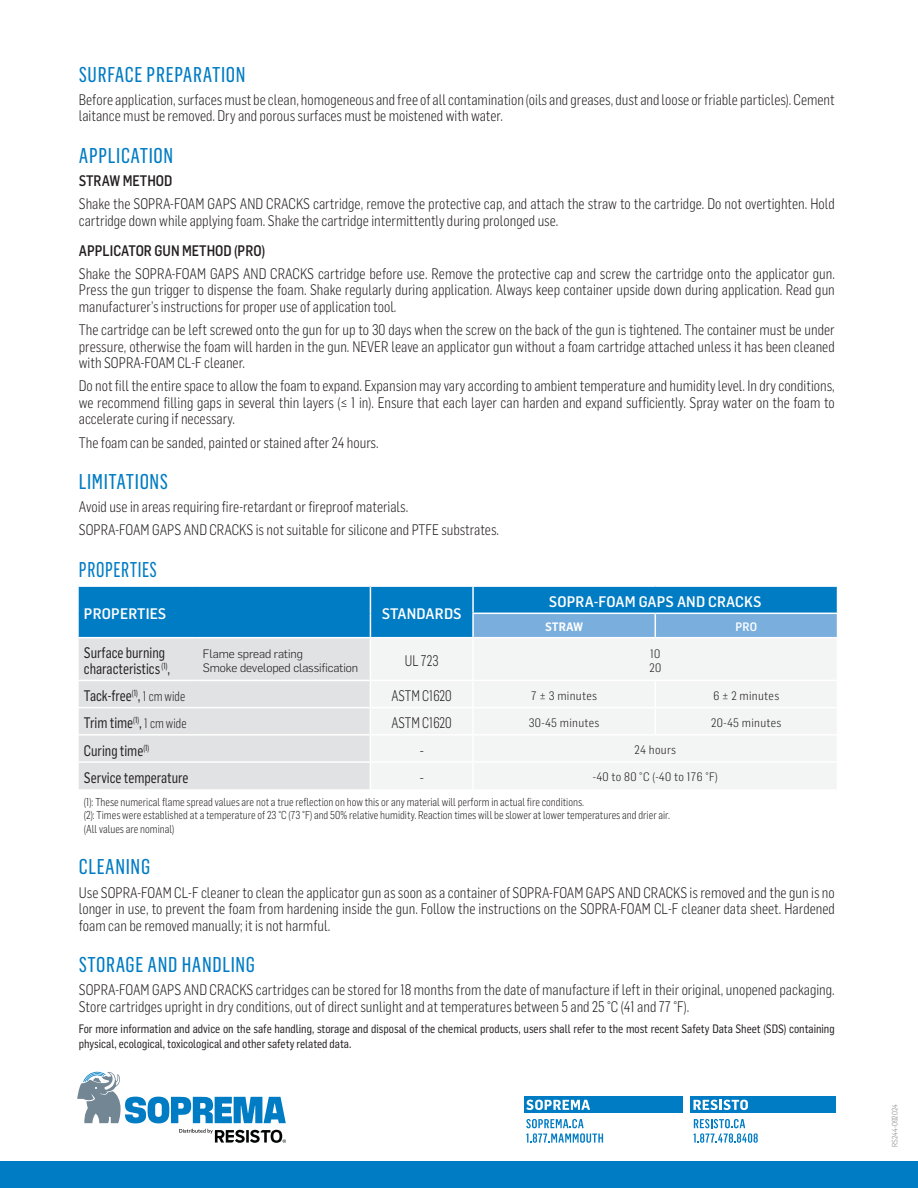
<style>
.page{position:relative;width:918px;height:1188px;background:#fff}
.page>*{position:absolute;margin:0;border:0;box-sizing:border-box;transform-origin:0 0}
.t1{font:21px "Flama Condensed Basic";letter-spacing:.03em;color:#007cc4}
.t2{font:21px "Flama Condensed Basic";letter-spacing:.03em;color:#007cc4;scale:.9 1}
.Infos_Tableau_Align_Gauche{font:300 15px/16.5px "Flama Semicondensed";color:#231f20;text-align:justify;scale:.9 1}
.Infos_Tableau_Align_Gauche-2{font:15px "Flama Semicondensed Basic";color:#231f20;scale:.85 1}
.Titres_Tableau_ALIGN__GAUCHE{font:500 15px "Flama Semicondensed";letter-spacing:.01em;color:#fff}
.t3{font:500 15px "Flama Semicondensed";color:#231f20;scale:.9 1}
.Infos_Tableau_Align_Gauche-3{font:300 15px "Flama Semicondensed";color:#231f20;scale:.85 1}
.Infos_Tableau_Align_Gauche-4{font:300 15px "Flama Semicondensed";color:#231f20}
.t4{font:12px/15px "Flama Semicondensed Basic";color:#231f20;scale:.9 1}
.Infos_Tableau_Align_Gauche-5{font:300 12px "Flama Semicondensed";letter-spacing:.025em;color:#231f20}
.Infos_Tableau_Align_Gauche-6{font:300 12px "Flama";letter-spacing:-.01em;color:#231f20}
.Titres_Tableau_ALIGN__GAUCHE-2{font:600 12px "Flama Semicondensed";letter-spacing:-.01em;color:#fff}
.Titres_Tableau_ALIGN__GAUCHE-3{font:500 12px "Flama Semicondensed";color:#fff}
.t5{font:300 11.25px "Flama Semicondensed";color:#231f20;scale:.9 1}
.t6{font:300 7.5px "Flama Semicondensed";color:#808285}
.s1{font-family:"Flama Semicondensed";font-weight:300;font-size:13.5px}
</style>
<div class="page">
<div style="left:0;top:1161px;width:918px;height:27px;background:#007cc4"></div>
<div style="left:79px;top:638px;width:291px;height:151px;background:#e1e2e4"></div>
<div style="left:372px;top:639px;width:464px;height:150px;background:#f3f4f4"></div>
<hr style="left:77px;top:680px;width:120px;height:1px;background:#fff">
<hr style="left:197px;top:680px;width:173px;height:1px;background:#fff">
<hr style="left:370px;top:680px;width:103px;height:1px;background:#fff">
<hr style="left:473px;top:680px;width:182px;height:1px;background:#fff">
<hr style="left:655px;top:680px;width:183px;height:1px;background:#fff">
<hr style="left:77px;top:707px;width:120px;height:1px;background:#fff">
<hr style="left:197px;top:707px;width:173px;height:1px;background:#fff">
<hr style="left:370px;top:707px;width:103px;height:1px;background:#fff">
<hr style="left:473px;top:707px;width:182px;height:1px;background:#fff">
<hr style="left:655px;top:707px;width:183px;height:1px;background:#fff">
<hr style="left:77px;top:734px;width:120px;height:2px;background:#fff">
<hr style="left:197px;top:734px;width:173px;height:2px;background:#fff">
<hr style="left:370px;top:734px;width:103px;height:2px;background:#fff">
<hr style="left:473px;top:734px;width:182px;height:2px;background:#fff">
<hr style="left:655px;top:734px;width:183px;height:2px;background:#fff">
<hr style="left:77px;top:761px;width:120px;height:2px;background:#fff">
<hr style="left:197px;top:761px;width:173px;height:2px;background:#fff">
<hr style="left:370px;top:761px;width:103px;height:2px;background:#fff">
<hr style="left:473px;top:761px;width:182px;height:2px;background:#fff">
<hr style="left:655px;top:761px;width:183px;height:2px;background:#fff">
<svg style="left:78px;top:586px;width:760px;height:52px;background:#278dcc"></svg>
<hr style="left:472px;top:638px;width:2px;height:42px;background:#fff">
<hr style="left:472px;top:681px;width:2px;height:26px;background:#fff">
<hr style="left:472px;top:708px;width:2px;height:26px;background:#fff">
<svg style="left:655px;top:681px;width:1px;height:53px"></svg>
<hr style="left:472px;top:736px;width:2px;height:25px;background:#fff">
<hr style="left:472px;top:763px;width:2px;height:26px;background:#fff">
<hr style="left:77px;top:587px;width:2px;height:26px;background:#fff">
<hr style="left:77px;top:613px;width:2px;height:24px;background:#fff">
<svg style="left:526px;top:1119px;width:77px;height:24px"></svg>
<svg style="left:693px;top:1119px;width:65px;height:24px"></svg>
<div style="left:524px;top:1096px;width:159px;height:17px;background:#007cc4"></div>
<div style="left:690px;top:1096px;width:146px;height:17px;background:#007cc4"></div>
<svg style="left:526px;top:1100px;width:64px;height:10px"></svg>
<svg style="left:693px;top:1100px;width:55px;height:10px"></svg>
<svg style="left:179px;top:1129px;width:107px;height:14px"></svg>
<svg style="left:77px;top:1072px;width:209px;height:51px"></svg>
<p class="t1" style="left:79px;top:61px;width:168px">SURFACE PREPARATION</p>
<p class="Infos_Tableau_Align_Gauche" style="left:79px;top:91px;width:841px">Before application, surfaces must be clean, homogeneous and free of all contamination (oils and greases, dust and loose or friable particles). Cement laitance must be removed. Dry and porous surfaces must be moistened with water.</p>
<p class="t1" style="left:79px;top:142px;width:96px">APPLICATION</p>
<p class="t3" style="left:79px;top:171px;width:105px">STRAW METHOD</p>
<p class="Infos_Tableau_Align_Gauche" style="left:79px;top:195px;width:842px">Shake the SOPRA-FOAM GAPS AND CRACKS cartridge, remove the protective cap, and attach the straw to the cartridge. Do not overtighten. Hold cartridge down while applying foam. Shake the cartridge intermittently during prolonged use.</p>
<p class="t3" style="left:79px;top:240px;width:209px">APPLICATOR GUN METHOD (PRO)</p>
<p class="Infos_Tableau_Align_Gauche" style="left:79px;top:265px;width:842px">Shake the SOPRA-FOAM GAPS AND CRACKS cartridge before use. Remove the protective cap and screw the cartridge onto the applicator gun.<br>Press the gun trigger to dispense the foam. Shake regularly during application. Always keep container upside down during application. Read gun manufacturer’s instructions for proper use of application tool.</p>
<p class="Infos_Tableau_Align_Gauche" style="left:79px;top:321px;width:841px">The cartridge can be left screwed onto the gun for up to 30 days when the screw on the back of the gun is tightened. The container must be under pressure, otherwise the foam will harden in the gun. NEVER leave an applicator gun without a foam cartridge attached unless it has been cleaned with SOPRA-FOAM CL-F cleaner.</p>
<p class="Infos_Tableau_Align_Gauche" style="left:79px;top:377px;width:841px">Do not fill the entire space to allow the foam to expand. Expansion may vary according to ambient temperature and humidity level. In dry conditions, we recommend filling gaps in several thin layers (≤ 1 in). Ensure that each layer can harden and expand sufficiently. Spray water on the foam to accelerate curing if necessary.</p>
<p class="Infos_Tableau_Align_Gauche" style="left:79px;top:433px;width:335px">The foam can be sanded, painted or stained after 24 hours.</p>
<p class="t1" style="left:79px;top:468px;width:91px">LIMITATIONS</p>
<p class="Infos_Tableau_Align_Gauche" style="left:79px;top:498px;width:368px">Avoid use in areas requiring fire-retardant or fireproof materials.</p>
<p class="Infos_Tableau_Align_Gauche" style="left:79px;top:521px;width:469px">SOPRA-FOAM GAPS AND CRACKS is not suitable for silicone and PTFE substrates.</p>
<p class="t2" style="left:79px;top:556px;width:88px">PROPERTIES</p>
<p class="Titres_Tableau_ALIGN__GAUCHE" style="left:84px;top:604px;width:84px">PROPERTIES</p>
<p class="Titres_Tableau_ALIGN__GAUCHE" style="left:382px;top:604px;width:81px">STANDARDS</p>
<p class="Infos_Tableau_Align_Gauche-2" style="left:84px;top:643px;width:97px">Surface burning</p>
<p class="Infos_Tableau_Align_Gauche-2" style="left:84px;top:659px;width:103px">characteristics <sup>(1)</sup>,</p>
<p class="Infos_Tableau_Align_Gauche-6" style="left:203px;top:645px;width:102px">Flame spread rating</p>
<p class="Infos_Tableau_Align_Gauche-6" style="left:203px;top:660px;width:157px">Smoke developed classification</p>
<p class="Infos_Tableau_Align_Gauche-3" style="left:405px;top:651px;width:41px">UL 723</p>
<p class="Titres_Tableau_ALIGN__GAUCHE" style="left:549px;top:592px;width:214px">SOPRA-FOAM GAPS AND CRACKS</p>
<p class="Titres_Tableau_ALIGN__GAUCHE-2" style="left:545px;top:619px;width:39px">STRAW</p>
<p class="Titres_Tableau_ALIGN__GAUCHE-3" style="left:736px;top:619px;width:23px">PRO</p>
<p class="Infos_Tableau_Align_Gauche-5" style="left:650px;top:646px;width:12px">10</p>
<p class="Infos_Tableau_Align_Gauche-5" style="left:649px;top:660px;width:13px">20</p>
<p class="Infos_Tableau_Align_Gauche-2" style="left:84px;top:686px;width:121px">Tack-free<sup>(1)</sup>, <span class="s1">1 cm wide</span></p>
<p class="Infos_Tableau_Align_Gauche-3" style="left:392px;top:686px;width:72px">ASTM C1620</p>
<p class="Infos_Tableau_Align_Gauche-5" style="left:531px;top:688px;width:67px">7 ± 3 minutes</p>
<p class="Infos_Tableau_Align_Gauche-5" style="left:714px;top:688px;width:67px">6 ± 2 minutes</p>
<p class="Infos_Tableau_Align_Gauche-2" style="left:84px;top:713px;width:122px">Trim time<sup>(1)</sup>, <span class="s1">1 cm wide</span></p>
<p class="Infos_Tableau_Align_Gauche-3" style="left:392px;top:713px;width:72px">ASTM C1620</p>
<p class="Infos_Tableau_Align_Gauche-5" style="left:529px;top:715px;width:72px">30-45 minutes</p>
<p class="Infos_Tableau_Align_Gauche-5" style="left:711px;top:715px;width:72px">20-45 minutes</p>
<p class="Infos_Tableau_Align_Gauche-2" style="left:84px;top:741px;width:78px">Curing time<sup>(1)</sup></p>
<p class="Infos_Tableau_Align_Gauche-4" style="left:420px;top:741px;width:6px">-</p>
<p class="Infos_Tableau_Align_Gauche-5" style="left:635px;top:742px;width:43px">24 hours</p>
<p class="Infos_Tableau_Align_Gauche-2" style="left:84px;top:768px;width:125px">Service temperature</p>
<p class="Infos_Tableau_Align_Gauche-4" style="left:420px;top:768px;width:6px">-</p>
<p class="Infos_Tableau_Align_Gauche-5" style="left:593px;top:769px;width:127px">-40 to 80 °C (-40 to 176 °F)</p>
<p class="t5" style="left:84px;top:795px;width:557px">(1): These numerical flame spread values are not a true reflection on how this or any material will perform in actual fire conditions.</p>
<p class="t5" style="left:84px;top:808px;width:653px">(2): Times were established at a temperature of 23 °C (73 °F) and 50% relative humidity. Reaction times will be slower at lower temperatures and drier air.</p>
<p class="t5" style="left:84px;top:822px;width:102px">(All values are nominal)</p>
<p class="t1" style="left:79px;top:854px;width:73px">CLEANING</p>
<p class="Infos_Tableau_Align_Gauche" style="left:79px;top:883px;width:842px">Use SOPRA-FOAM CL-F cleaner to clean the applicator gun as soon as a container of SOPRA-FOAM GAPS AND CRACKS is removed and the gun is no longer in use, to prevent the foam from hardening inside the gun. Follow the instructions on the SOPRA-FOAM CL-F cleaner data sheet. Hardened foam can be removed manually; it is not harmful.</p>
<p class="t1" style="left:79px;top:951px;width:178px">STORAGE AND HANDLING</p>
<p class="Infos_Tableau_Align_Gauche" style="left:79px;top:981px;width:842px">SOPRA-FOAM GAPS AND CRACKS cartridges can be stored for 18 months from the date of manufacture if left in their original, unopened packaging.<br>Store cartridges upright in dry conditions, out of direct sunlight and at temperatures between 5 and 25 °C (41 and 77 °F).</p>
<p class="t4" style="left:79px;top:1021px;width:841px">For more information and advice on the safe handling, storage and disposal of the chemical products, users shall refer to the most recent Safety Data Sheet (SDS) containing physical, ecological, toxicological and other safety related data.</p>
<p class="t6" style="left:890px;top:1147px;width:44px;rotate:-90deg">RS244-092024</p>
</div>
